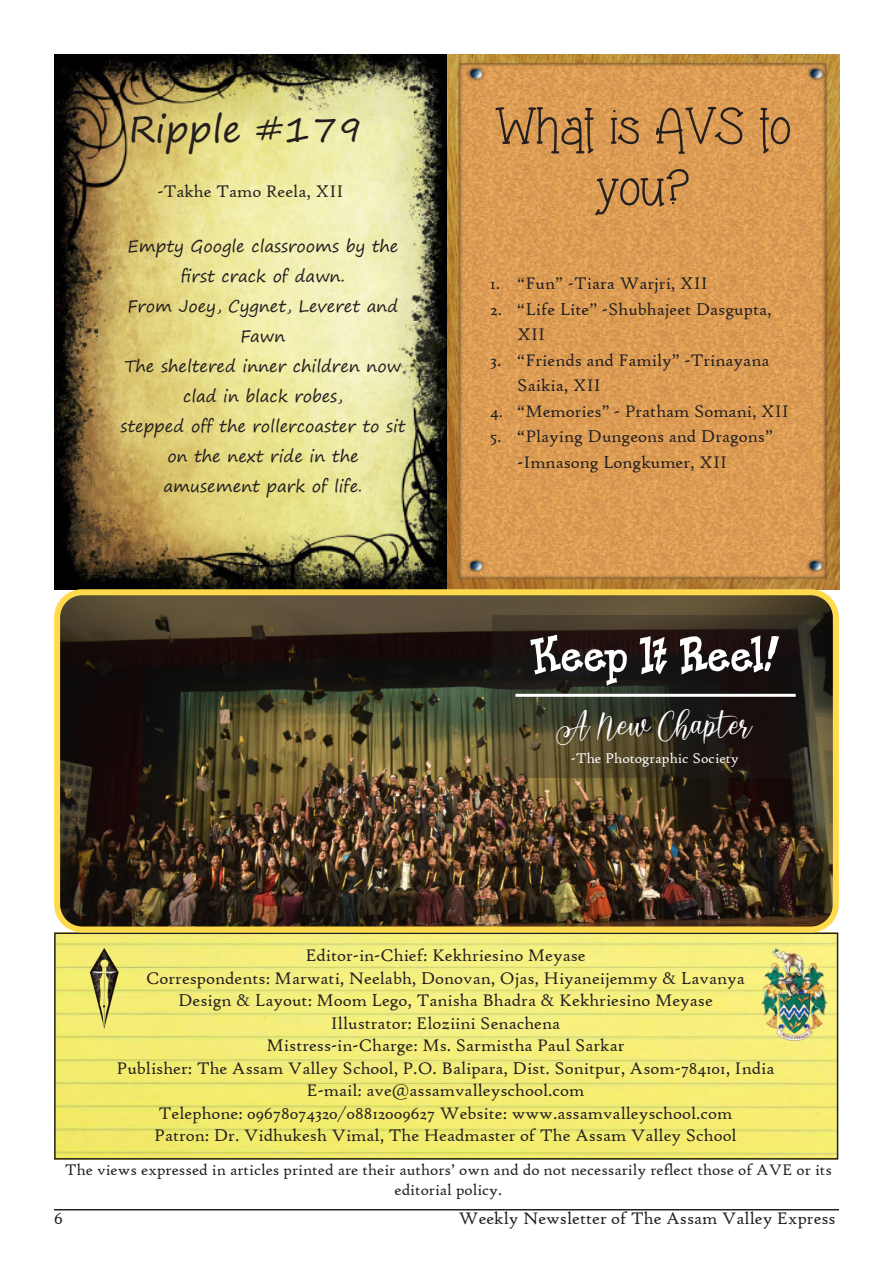
<style>
.page{position:relative;width:893px;height:1263px;background:#fff}
.page>*{position:absolute;margin:0;border:0;box-sizing:border-box;transform-origin:0 0}
.t1{font:66px "Knick O Teen";color:#fff}
.t2{font:51px/61.2px "Grandma's Garden";color:#231f20;text-align:center}
.t3{font:36px "Lover Bunny Personaluse Script";color:#fff}
.t4{font:36px "Segoe Print";color:#231f20}
.t5{font:18px/25.5px "High Tower Text";color:#231f20}
.t6{font:16.5px/30px "Segoe Print";color:#231f20;text-align:center}
.t7{font:16.5px/19.8px "High Tower Text";color:#231f20;text-align:center}
.t8{font:15px "High Tower Text";color:#fff}
</style>
<div class="page">
<hr style="left:54px;top:1209px;width:785px;height:1px;background:#231f20">
<img style="left:448px;top:55px;width:392px;height:534px">
<img style="left:55px;top:54px;width:391px;height:535px">
<img style="left:57px;top:935px;width:778px;height:221px">
<div style="left:54px;top:932px;width:784px;height:227px;border:2px solid #231f20"></div>
<img style="left:760px;top:947px;width:68px;height:94px">
<img style="left:63px;top:942px;width:100px;height:95px">
<img style="left:61px;top:596px;width:771px;height:329px">
<div style="left:54px;top:589px;width:785px;height:343px;border:6px solid #ffda4d;border-radius:25px"></div>
<svg style="left:492px;top:616px;width:316px;height:162px;background:#2d261c"></svg>
<hr style="left:515px;top:694px;width:281px;height:3px;background:#fff">
<p class="t4" style="left:129px;top:97px;width:236px">Ripple #179</p>
<p class="t5" style="left:157px;top:178px;width:188px">-Takhe Tamo Reela, XII</p>
<p class="t6" style="left:128px;top:231px;width:272px">Empty Google classrooms by the first crack of dawn.</p>
<p class="t6" style="left:128px;top:291px;width:272px">From Joey, Cygnet, Leveret and<br>Fawn</p>
<p class="t6" style="left:125px;top:351px;width:278px">The sheltered inner children now clad in black robes,</p>
<p class="t6" style="left:120px;top:411px;width:287px">stepped off the rollercoaster to sit</p>
<p class="t6" style="left:164px;top:441px;width:200px;text-align:left">on the next ride in the amusement park of life.</p>
<p class="t2" style="left:494px;top:92px;width:298px">What is AVS to you?</p>
<p class="t5" style="left:490px;top:271px;width:219px">1. “Fun” -Tiara Warjri, XII</p>
<p class="t5" style="left:517px;top:296px;width:256px;text-indent:-27px">2. “Life Lite” -Shubhajeet Dasgupta,<br>XII</p>
<p class="t5" style="left:517px;top:347px;width:254px;text-indent:-27px">3. “Friends and Family” -Trinayana<br>Saikia, XII</p>
<p class="t5" style="left:490px;top:398px;width:300px">4. “Memories” - Pratham Somani, XII</p>
<p class="t5" style="left:517px;top:424px;width:257px;text-indent:-27px">5. “Playing Dungeons and Dragons” -Imnasong Longkumer, XII</p>
<p class="t1" style="left:530px;top:629px;width:250px">Keep It Reel!</p>
<p class="t3" style="left:555px;top:703px;width:198px">A New Chapter</p>
<p class="t8" style="left:571px;top:750px;width:170px">-The Photographic Society</p>
<p class="t5" style="left:305px;top:943px;width:282px">Editor-in-Chief: Kekhriesino Meyase</p>
<p class="t5" style="left:146px;top:965px;width:600px">Correspondents: Marwati, Neelabh, Donovan, Ojas, Hiyaneijemmy &amp; Lavanya</p>
<p class="t5" style="left:178px;top:988px;width:536px">Design &amp; Layout: Moom Lego, Tanisha Bhadra &amp; Kekhriesino Meyase</p>
<p class="t5" style="left:331px;top:1010px;width:231px">Illustrator: Eloziini Senachena</p>
<p class="t5" style="left:267px;top:1033px;width:359px">Mistress-in-Charge: Ms. Sarmistha Paul Sarkar</p>
<p class="t5" style="left:117px;top:1055px;width:659px">Publisher: The Assam Valley School, P.O. Balipara, Dist. Sonitpur, Asom-784101, India</p>
<p class="t5" style="left:307px;top:1078px;width:279px">E-mail: ave@assamvalleyschool.com</p>
<p class="t5" style="left:159px;top:1100px;width:575px">Telephone: 09678074320/08812009627 Website: www.assamvalleyschool.com</p>
<p class="t5" style="left:154px;top:1123px;width:584px">Patron: Dr. Vidhukesh Vimal, The Headmaster of The Assam Valley School</p>
<p class="t7" style="left:65px;top:1160px;width:769px">The views expressed in articles printed are their authors’ own and do not necessarily reflect those of AVE or its editorial policy.</p>
<p class="t5" style="left:54px;top:1205px;width:10px">6</p>
<p class="t5" style="left:458px;top:1205px;width:379px">Weekly Newsletter of The Assam Valley Express</p>
</div>
